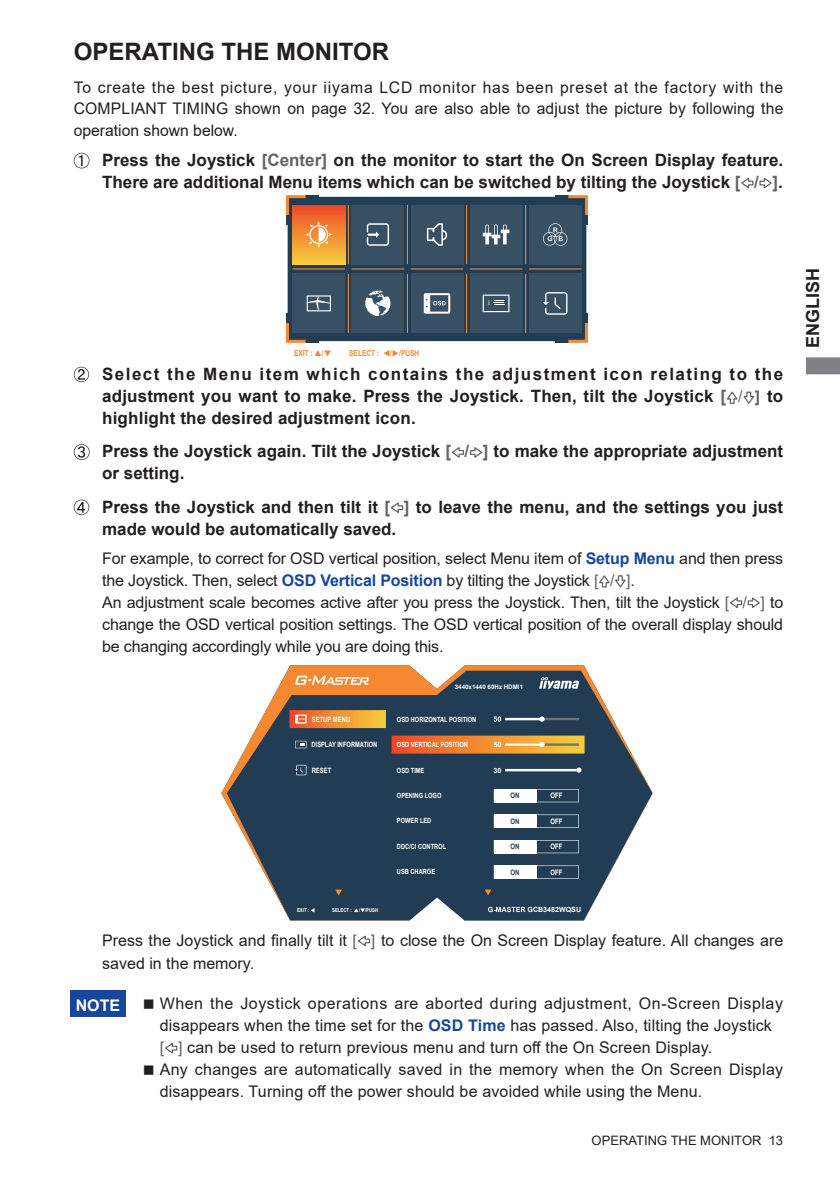
<style>
.page{position:relative;width:840px;height:1191px;background:#fff}
.page>*{position:absolute;margin:0;border:0;box-sizing:border-box;transform-origin:0 0}
.t1{font:700 24px "Arial";color:#231f20}
.t2{font:700 18px "Arial";color:#231f20}
.t3{font:700 17px/22px "Arial";color:#231f20}
.t4{font:16px/22px "Arial";color:#231f20}
.t5{font:700 16px "Arial";color:#fff}
.t6{font:13px "Arial";color:#231f20}
.t7{font:700 8.2px "Arial";color:#f58932;scale:.8 1}
.t8{font:700 7.4px "Arial";color:#fff;scale:.8 1}
.t9{font:700 7.4px "Arial";color:#fff;scale:.78 1}
.t10{font:700 7.4px "Arial";color:#223d53;scale:.8 1}
.t11{font:700 7.2px "Arial";color:#fff}
.t12{font:700 7px "Arial";color:#fff;scale:.8 1}
.t13{font:700 7px "Arial";color:#fff}
.t14{font:700 6.2px "Arial";color:#fff}
.t15{font:700 5.4px "Arial";color:#fff;scale:.8 1}
.s1{color:#636366}
.s2{font-weight:400;font-size:16px;color:#636366}
.s3{font-size:16px;color:#636366}
.s4{font-weight:700;color:#18469d}
</style>
<div class="page">
<svg style="left:806px;top:357px;width:33px;height:17px"></svg>
<svg style="left:74px;top:153px;width:15px;height:15px"></svg>
<svg style="left:741px;top:177px;width:31px;height:12px"></svg>
<svg style="left:74px;top:367px;width:15px;height:15px"></svg>
<svg style="left:727px;top:391px;width:27px;height:13px"></svg>
<svg style="left:74px;top:444px;width:15px;height:16px"></svg>
<svg style="left:451px;top:447px;width:31px;height:11px"></svg>
<svg style="left:74px;top:499px;width:15px;height:16px"></svg>
<svg style="left:391px;top:502px;width:12px;height:11px"></svg>
<svg style="left:599px;top:575px;width:27px;height:13px"></svg>
<svg style="left:730px;top:597px;width:30px;height:11px"></svg>
<svg style="left:358px;top:935px;width:12px;height:12px"></svg>
<svg style="left:287px;top:196px;width:300px;height:146px;fill:#223d53"></svg>
<div style="left:351px;top:205px;width:53px;height:59px;background:#375063"></div>
<div style="left:410px;top:205px;width:53px;height:59px;background:#375063"></div>
<div style="left:469px;top:205px;width:53px;height:59px;background:#375063"></div>
<div style="left:528px;top:205px;width:53px;height:59px;background:#375063"></div>
<div style="left:351px;top:274px;width:53px;height:59px;background:#375063"></div>
<div style="left:292px;top:274px;width:53px;height:59px;background:#375063"></div>
<div style="left:410px;top:274px;width:53px;height:59px;background:#375063"></div>
<div style="left:469px;top:274px;width:53px;height:59px;background:#375063"></div>
<div style="left:528px;top:274px;width:53px;height:59px;background:#375063"></div>
<svg style="left:482px;top:294px;width:27px;height:18px"></svg>
<svg style="left:423px;top:293px;width:27px;height:21px"></svg>
<svg style="left:365px;top:291px;width:25px;height:25px"></svg>
<svg style="left:426px;top:223px;width:21px;height:23px"></svg>
<svg style="left:482px;top:225px;width:27px;height:19px"></svg>
<svg style="left:366px;top:223px;width:23px;height:23px"></svg>
<hr style="left:292px;top:268px;width:53px;height:1px;background:#f58932">
<hr style="left:351px;top:268px;width:53px;height:1px;background:#f58932">
<hr style="left:410px;top:268px;width:53px;height:1px;background:#f58932">
<hr style="left:469px;top:268px;width:53px;height:1px;background:#f58932">
<hr style="left:528px;top:268px;width:53px;height:1px;background:#f58932">
<hr style="left:347px;top:205px;width:2px;height:59px;background:#f58932">
<hr style="left:347px;top:274px;width:2px;height:59px;background:#f58932">
<hr style="left:406px;top:205px;width:2px;height:59px;background:#f58932">
<hr style="left:406px;top:274px;width:2px;height:59px;background:#f58932">
<hr style="left:465px;top:205px;width:2px;height:59px;background:#f58932">
<hr style="left:465px;top:274px;width:2px;height:59px;background:#f58932">
<hr style="left:525px;top:205px;width:1px;height:59px;background:#f58932">
<hr style="left:525px;top:274px;width:1px;height:59px;background:#f58932">
<svg style="left:286px;top:295px;width:45px;height:48px"></svg>
<svg style="left:542px;top:195px;width:45px;height:51px"></svg>
<svg style="left:542px;top:292px;width:45px;height:51px"></svg>
<div style="left:292px;top:205px;width:53px;height:59px;background:linear-gradient(to bottom,#ee4a27,#f7cd3d)"></div>
<svg style="left:286px;top:195px;width:46px;height:52px"></svg>
<svg style="left:314px;top:350px;width:16px;height:6px"></svg>
<svg style="left:384px;top:350px;width:14px;height:6px"></svg>
<svg style="left:221px;top:665px;width:431px;height:255px;fill:#223d53"></svg>
<svg style="left:539px;top:677px;width:39px;height:11px"></svg>
<svg style="left:295px;top:675px;width:74px;height:10px"></svg>
<svg style="left:289px;top:710px;width:97px;height:18px"></svg>
<hr style="left:505px;top:718px;width:73px;height:2px;background:#737276">
<hr style="left:505px;top:718px;width:36px;height:2px;background:#fff">
<svg style="left:539px;top:716px;width:5px;height:5px"></svg>
<svg style="left:493px;top:716px;width:7px;height:5px"></svg>
<svg style="left:391px;top:735px;width:193px;height:18px"></svg>
<hr style="left:505px;top:769px;width:72px;height:2px;background:#fff">
<svg style="left:576px;top:767px;width:5px;height:5px"></svg>
<svg style="left:295px;top:765px;width:11px;height:10px"></svg>
<svg style="left:295px;top:741px;width:11px;height:7px"></svg>
<svg style="left:335px;top:889px;width:7px;height:6px"></svg>
<svg style="left:484px;top:889px;width:7px;height:6px"></svg>
<svg style="left:488px;top:907px;width:37px;height:5px"></svg>
<svg style="left:354px;top:908px;width:10px;height:4px"></svg>
<svg style="left:310px;top:908px;width:4px;height:4px"></svg>
<svg style="left:536px;top:789px;width:42px;height:13px"></svg>
<div style="left:493px;top:789px;width:43px;height:13px;background:#fff"></div>
<svg style="left:536px;top:814px;width:42px;height:13px"></svg>
<div style="left:493px;top:814px;width:43px;height:13px;background:#fff"></div>
<svg style="left:536px;top:840px;width:42px;height:13px"></svg>
<div style="left:493px;top:840px;width:43px;height:13px;background:#fff"></div>
<svg style="left:536px;top:865px;width:42px;height:13px"></svg>
<div style="left:493px;top:865px;width:43px;height:13px;background:#fff"></div>
<svg style="left:165px;top:1043px;width:13px;height:11px"></svg>
<div style="left:70px;top:990px;width:56px;height:26px;background:#18469d"></div>
<h1 class="t1" style="left:74px;top:35px;width:317px">OPERATING THE MONITOR</h1>
<p class="t4" style="left:74px;top:77px;width:710px;line-height:21.2px;text-align:justify">To create the best picture, your iiyama LCD monitor has been preset at the factory with the COMPLIANT TIMING shown on page 32. You are also able to adjust the picture by following the operation shown below.</p>
<p class="t3" style="left:102px;top:149px;width:682px">Press the Joystick <span class="s1">[Center]</span> on the monitor to start the On Screen Display feature.<br>There are additional Menu items which can be switched by tilting the Joystick <span class="s1">[ / ]</span>.</p>
<p class="t7" style="left:294px;top:347px;width:38px">EXIT : /</p>
<p class="t7" style="left:349px;top:347px;width:39px">SELECT :</p>
<p class="t7" style="left:390px;top:347px;width:38px">/ /PUSH</p>
<p class="t3" style="left:102px;top:363px;width:682px;text-align:justify">Select the Menu item which contains the adjustment icon relating to the adjustment you want to make. Press the Joystick. Then, tilt the Joystick <span class="s1">[</span> <span class="s2">/</span> <span class="s3">]</span> to highlight the desired adjustment icon.</p>
<p class="t3" style="left:102px;top:440px;width:682px">Press the Joystick again. Tilt the Joystick <span class="s1">[ / ]</span> to make the appropriate adjustment or setting.</p>
<p class="t3" style="left:102px;top:496px;width:682px">Press the Joystick and then tilt it <span class="s1">[ ]</span> to leave the menu, and the settings you just made would be automatically saved.</p>
<p class="t4" style="left:102px;top:547px;width:682px">For example, to correct for OSD vertical position, select Menu item of <span class="s4">Setup Menu</span> and then press the Joystick. Then, select <span class="s4">OSD Vertical Position</span> by tilting the Joystick <span class="s1">[ / ]</span>.<br>An adjustment scale becomes active after you press the Joystick. Then, tilt the Joystick <span class="s1">[ / ]</span> to change the OSD vertical position settings. The OSD vertical position of the overall display should be changing accordingly while you are doing this.</p>
<p class="t14" style="left:454px;top:682px;width:70px">3440x1440 60Hz HDMI1</p>
<p class="t8" style="left:312px;top:714px;width:49px">SETUP MENU</p>
<p class="t9" style="left:311px;top:739px;width:86px">DISPLAY INFORMATION</p>
<p class="t8" style="left:311px;top:764px;width:26px">RESET</p>
<p class="t12" style="left:397px;top:714px;width:101px">OSD HORIZONTAL POSITION</p>
<p class="t12" style="left:397px;top:739px;width:90px">OSD VERTICAL POSITION</p>
<p class="t12" style="left:397px;top:765px;width:36px">OSD TIME</p>
<p class="t12" style="left:397px;top:790px;width:57px">OPENING LOGO</p>
<p class="t12" style="left:397px;top:816px;width:44px">POWER LED</p>
<p class="t12" style="left:397px;top:841px;width:63px">DDC/CI CONTROL</p>
<p class="t12" style="left:397px;top:867px;width:49px">USB CHARGE</p>
<p class="t11" style="left:493px;top:765px;width:9px">30</p>
<p class="t10" style="left:510px;top:790px;width:13px">ON</p>
<p class="t8" style="left:550px;top:790px;width:16px">OFF</p>
<p class="t10" style="left:510px;top:816px;width:13px">ON</p>
<p class="t8" style="left:550px;top:816px;width:16px">OFF</p>
<p class="t10" style="left:510px;top:841px;width:13px">ON</p>
<p class="t8" style="left:550px;top:841px;width:16px">OFF</p>
<p class="t10" style="left:510px;top:867px;width:13px">ON</p>
<p class="t8" style="left:550px;top:867px;width:16px">OFF</p>
<p class="t15" style="left:297px;top:906px;width:17px">EXIT :</p>
<p class="t15" style="left:332px;top:906px;width:26px">SELECT :</p>
<p class="t15" style="left:359px;top:906px;width:25px">/ /PUSH</p>
<p class="t13" style="left:527px;top:904px;width:55px">GCB3482WQSU</p>
<p class="t4" style="left:102px;top:929px;width:682px;line-height:22.6px">Press the Joystick and finally tilt it <span class="s1">[ ]</span> to close the On Screen Display feature. All changes are saved in the memory.</p>
<p class="t5" style="left:76px;top:993px;width:46px">NOTE</p>
<p class="t4" style="left:160px;top:992px;width:624px">When the Joystick operations are aborted during adjustment, On-Screen Display disappears when the time set for the <span class="s4">OSD Time</span> has passed. Also, tilting the Joystick<br><span class="s1">[ ]</span> can be used to return previous menu and turn off the On Screen Display.<br>Any changes are automatically saved in the memory when the On Screen Display disappears. Turning off the power should be avoided while using the Menu.</p>
<p class="t6" style="left:591px;top:1131px;width:193px">OPERATING THE MONITOR 13</p>
<p class="t2" style="left:799px;top:348px;width:82px;rotate:-90deg">ENGLISH</p>
</div>
